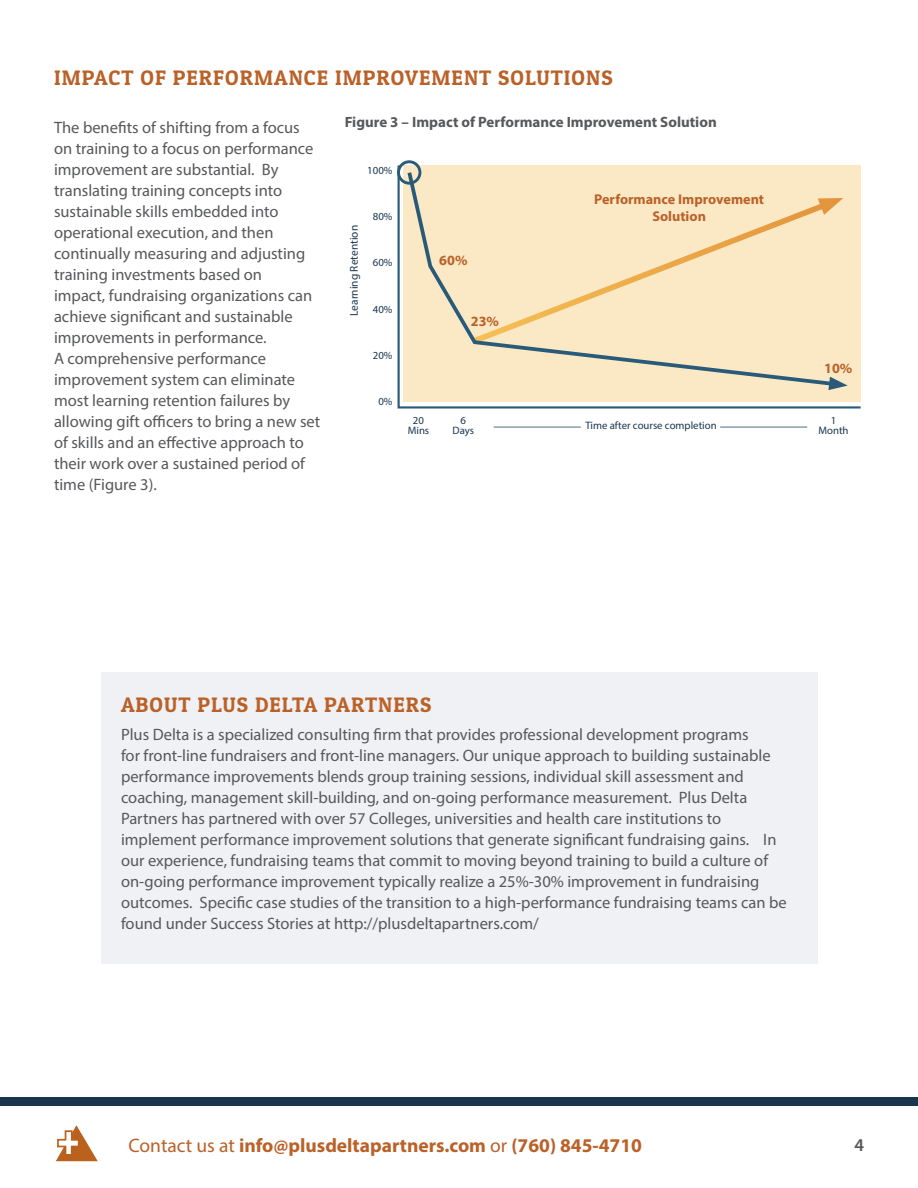
<style>
.page{position:relative;width:918px;height:1188px;background:#fff}
.page>*{position:absolute;margin:0;border:0;box-sizing:border-box;transform-origin:0 0}
.headers{font:21px "Patua One";letter-spacing:.05em;color:#ba6128}
.t1{font:700 19.5px "Myriad Pro";color:#ba6128}
.t2{font:600 18px "Myriad Pro";color:#57585a}
.main_text{font:16.5px/21px "Myriad Pro";color:#57585a}
.main_text-2{font:700 15px "Myriad Pro";color:#57585a}
.main_text-3{font:700 14.1px/17px "Myriad Pro";color:#ba6128;text-align:center}
.main_text-4{font:11.4px "Myriad Pro";color:#1a364f}
.main_text-5{font:10.8px "Myriad Pro";color:#1a364f}
.s1{font-weight:400}
</style>
<div class="page">
<svg style="left:56px;top:1125px;width:42px;height:36px"></svg>
<div style="left:0;top:1097px;width:918px;height:9px;background:#1a364f"></div>
<div style="left:101px;top:672px;width:717px;height:291px;background:#f0f1f4"></div>
<svg style="left:397px;top:163px;width:464px;height:246px"></svg>
<hr style="left:494px;top:427px;width:87px;height:1px;background:#506d7a">
<hr style="left:720px;top:427px;width:87px;height:1px;background:#506d7a">
<div style="left:397px;top:160px;width:24px;height:25px;border:3px solid #295b79;border-radius:50%"></div>
<div style="left:405px;top:168px;width:435px;height:220px;background:#fbe9c6"></div>
<svg style="left:828px;top:377px;width:20px;height:13px"></svg>
<p class="headers" style="left:54px;top:64px;width:560px">IMPACT OF PERFORMANCE IMPROVEMENT SOLUTIONS</p>
<p class="main_text" style="left:54px;top:117px;width:268px">The benefits of shifting from a focus on training to a focus on performance improvement are substantial. By translating training concepts into sustainable skills embedded into operational execution, and then continually measuring and adjusting training investments based on<br>impact, fundraising organizations can achieve significant and sustainable improvements in performance.<br>A comprehensive performance improvement system can eliminate most learning retention failures by allowing gift officers to bring a new set of skills and an effective approach to their work over a sustained period of time (Figure 3).</p>
<p class="main_text-2" style="left:345px;top:112px;width:374px">Figure 3 – Impact of Performance Improvement Solution</p>
<p class="main_text-5" style="left:367px;top:163px;width:27px">100%</p>
<p class="main_text-5" style="left:373px;top:210px;width:21px">80%</p>
<p class="main_text-5" style="left:373px;top:256px;width:21px">60%</p>
<p class="main_text-5" style="left:373px;top:302px;width:21px">40%</p>
<p class="main_text-5" style="left:373px;top:349px;width:21px">20%</p>
<p class="main_text-5" style="left:378px;top:395px;width:16px">0%</p>
<p class="main_text-3" style="left:594px;top:190px;width:171px">Performance Improvement<br>Solution</p>
<p class="main_text-4" style="left:347px;top:316px;width:92px;rotate:-90deg">Learning Retention</p>
<p class="main_text-3" style="left:439px;top:252px;width:30px">60%</p>
<p class="main_text-3" style="left:471px;top:313px;width:30px">23%</p>
<p class="main_text-5" style="left:413px;top:414px;width:13px">20</p>
<p class="main_text-5" style="left:408px;top:424px;width:23px">Mins</p>
<p class="main_text-5" style="left:461px;top:414px;width:7px">6</p>
<p class="main_text-5" style="left:453px;top:424px;width:23px">Days</p>
<p class="main_text-5" style="left:585px;top:419px;width:133px">Time after course completion</p>
<p class="main_text-3" style="left:824px;top:359px;width:30px">10%</p>
<p class="main_text-5" style="left:831px;top:414px;width:7px">1</p>
<p class="main_text-5" style="left:819px;top:424px;width:32px">Month</p>
<p class="headers" style="left:121px;top:692px;width:312px">ABOUT PLUS DELTA PARTNERS</p>
<p class="main_text" style="left:121px;top:724px;width:667px">Plus Delta is a specialized consulting firm that provides professional development programs<br>for front-line fundraisers and front-line managers. Our unique approach to building sustainable performance improvements blends group training sessions, individual skill assessment and coaching, management skill-building, and on-going performance measurement. Plus Delta Partners has partnered with over 57 Colleges, universities and health care institutions to implement performance improvement solutions that generate significant fundraising gains. In our experience, fundraising teams that commit to moving beyond training to build a culture of on-going performance improvement typically realize a 25%-30% improvement in fundraising outcomes. Specific case studies of the transition to a high-performance fundraising teams can be found under Success Stories at http://plusdeltapartners.com/</p>
<p class="t1" style="left:129px;top:1133px;width:515px"><span class="s1">Contact us at</span> info@plusdeltapartners.com <span class="s1">or</span> (760) 845-4710</p>
<p class="t2" style="left:854px;top:1134px;width:11px">4</p>
</div>
